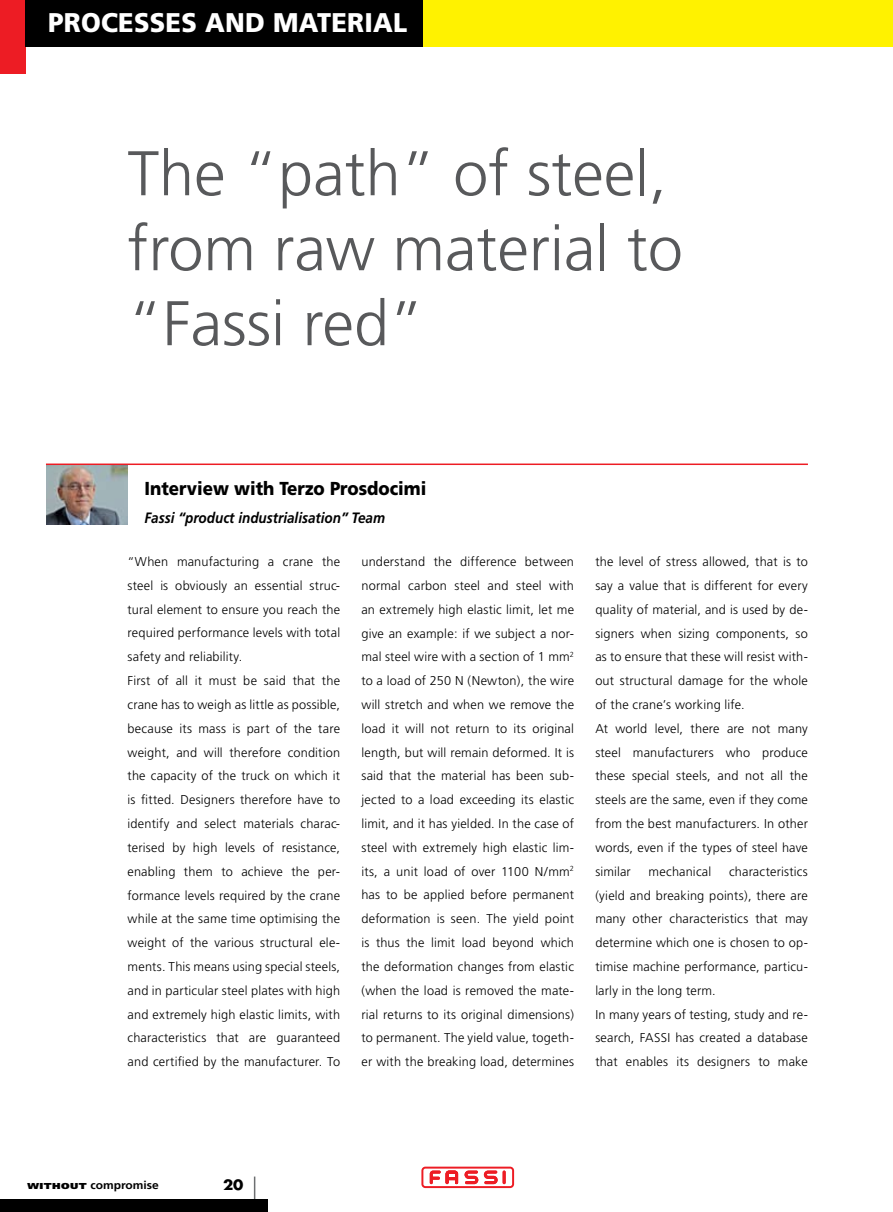
<style>
.page{position:relative;width:893px;height:1212px;background:#fff}
.page>*{position:absolute;margin:0;border:0;box-sizing:border-box;transform-origin:0 0}
.t1{font:300 63px/75px "Frutiger";color:#58595b}
.t2{font:900 27px "Frutiger";letter-spacing:.01em;color:#fff;scale:.94 1}
.t3{font:900 18.75px "Frutiger";color:#000;scale:.9 1}
.t4{font:italic 700 15px "Frutiger";color:#000;scale:.9 1}
.t5{font:700 13.8px "Futura";color:#000;scale:1.08 1}
.t6{font:300 12.75px/23.9px "Frutiger";letter-spacing:.015em;color:#000}
.t7{font:700 11.25px "Frutiger";color:#000;scale:1.07 1}
.t8{font:900 8.55px "Frutiger";color:#000;scale:1.21 1}
</style>
<div class="page">
<hr style="left:254px;top:1176px;width:1px;height:36px;background:#6d6f71">
<div style="left:0;top:1199px;width:268px;height:13px;background:#000"></div>
<div style="left:0;top:0;width:26px;height:74px;background:#ed1c24"></div>
<div style="left:423px;top:0;width:470px;height:47px;background:#fff200"></div>
<div style="left:26px;top:0;width:397px;height:47px;background:#000"></div>
<img style="left:46px;top:465px;width:82px;height:60px">
<hr style="left:46px;top:463px;width:762px;height:2px;background:#ed1c24">
<svg style="left:421px;top:1166px;width:93px;height:22px"></svg>
<hr style="left:503px;top:1170px;width:3px;height:14px;background:#ed1c24;border-radius:2px">
<h2 class="t2" style="left:48px;top:7px;width:383px">PROCESSES AND MATERIAL</h2>
<h1 class="t1" style="left:128px;top:137px;width:557px">The “path” of steel, from raw material to “Fassi red”</h1>
<h3 class="t3" style="left:145px;top:477px;width:315px">Interview with Terzo Prosdocimi</h3>
<p class="t4" style="left:145px;top:509px;width:269px">Fassi “product industrialisation” Team</p>
<p class="t6" style="left:128px;top:550px;width:214px">“When manufacturing a crane the steel is obviously an essential struc&shy;tural element to ensure you reach the required performance levels with total safety and reliability.<br>First of all it must be said that the crane has to weigh as little as possible, because its mass is part of the tare weight, and will therefore condition the capacity of the truck on which it is fitted. Designers therefore have to identify and select materials charac&shy;terised by high levels of resistance, enabling them to achieve the per&shy;formance levels required by the crane while at the same time optimising the weight of the various structural ele&shy;ments. This means using special steels, and in particular steel plates with high and extremely high elastic limits, with characteristics that are guaranteed and certified by the manufacturer. To</p>
<p class="t6" style="left:361px;top:550px;width:214px;text-align:justify">understand the difference between normal carbon steel and steel with an extremely high elastic limit, let me give an example: if we subject a nor&shy;mal steel wire with a section of 1 mm<sup>2 </sup>to a load of 250 N (Newton), the wire will stretch and when we remove the load it will not return to its original length, but will remain deformed. It is said that the material has been sub&shy;jected to a load exceeding its elastic limit, and it has yielded. In the case of steel with extremely high elastic lim&shy;its, a unit load of over 1100 N/mm<sup>2 </sup>has to be applied before permanent deformation is seen. The yield point is thus the limit load beyond which the deformation changes from elastic (when the load is removed the mate&shy;rial returns to its original dimensions) to permanent. The yield value, togeth&shy;er with the breaking load, determines</p>
<p class="t6" style="left:595px;top:550px;width:214px">the level of stress allowed, that is to say a value that is different for every quality of material, and is used by de&shy;signers when sizing components, so as to ensure that these will resist with&shy;out structural damage for the whole of the crane’s working life.<br>At world level, there are not many steel manufacturers who produce these special steels, and not all the steels are the same, even if they come from the best manufacturers. In other words, even if the types of steel have similar</p>
<p class="t6" style="left:595px;top:859px;width:214px;text-indent:134px">characteristics (yield and breaking points), there are many other characteristics that may determine which one is chosen to op&shy;timise machine performance, particu&shy;larly in the long term.<br>In many years of testing, study and re&shy;search, FASSI has created a database that enables its designers to make</p>
<p class="t6" style="left:649px;top:859px;width:64px">mechanical</p>
<p class="t8" style="left:28px;top:1180px;width:8px">WITHOUT</p>
<p class="t7" style="left:90px;top:1178px;width:65px">compromise</p>
<p class="t5" style="left:223px;top:1175px;width:20px">20</p>
</div>
